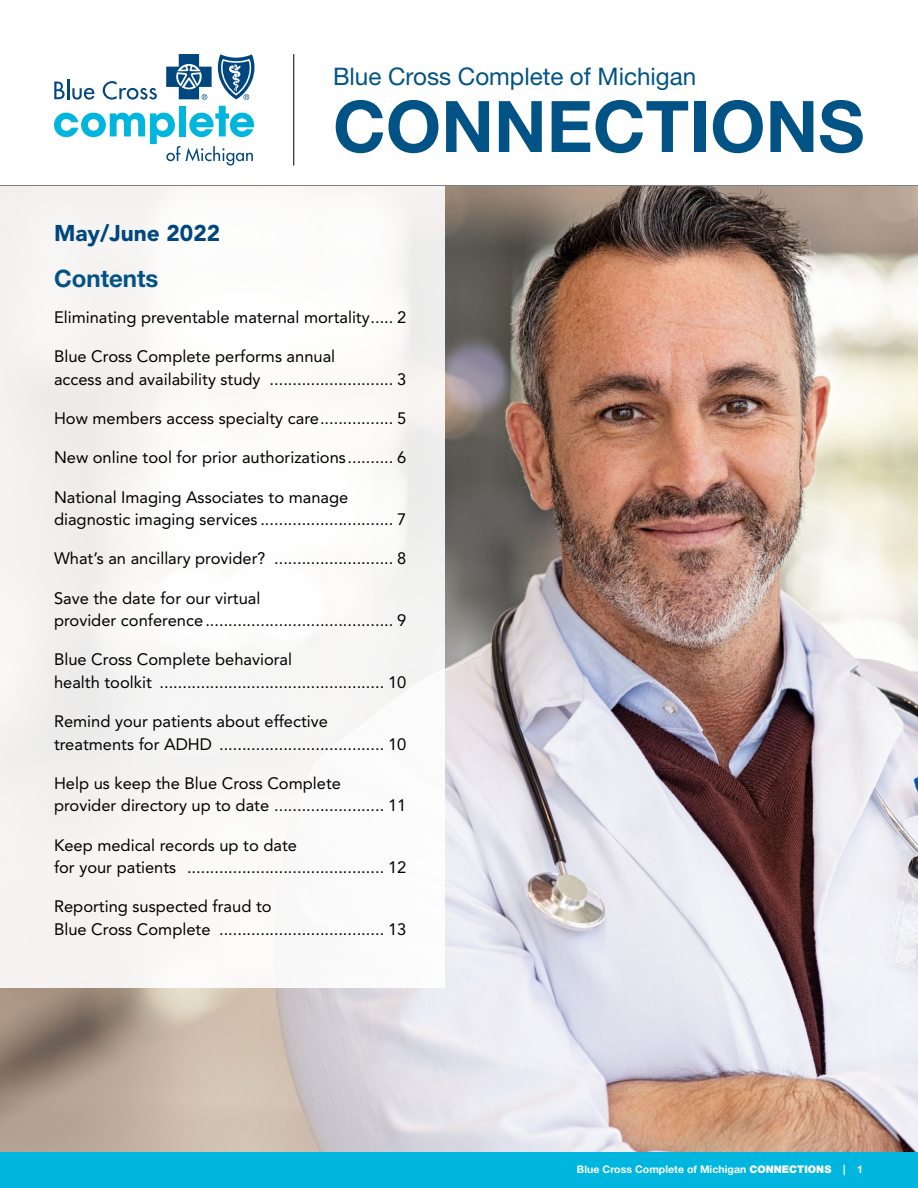
<style>
.page{position:relative;width:918px;height:1188px;background:#fff}
.page>*{position:absolute;margin:0;border:0;box-sizing:border-box;transform-origin:0 0}
.Main_header{font:700 71.25px "Helvetica Neue LT Std";color:#005384}
.Main_header-2{font:24.15px "Helvetica Neue LT Std";color:#005384}
.t1{font:700 24px "Helvetica Neue LT Std";color:#005384}
.TOC_body_text{font:900 22.65px "Avenir LT Std";color:#00467f}
.t2{font:16.5px/22.5px "Avenir LT Std";color:#000}
.t3{font:700 10.5px "Helvetica Neue LT Std";letter-spacing:.005em;color:#fff}
.s1{font-weight:900}
</style>
<div class="page">
<div style="left:0;top:1151px;width:918px;height:37px;background:#00b6de"></div>
<div style="left:179px;top:106px;width:7px;height:30px;background:#00b6de"></div>
<svg style="left:189px;top:106px;width:65px;height:31px"></svg>
<svg style="left:54px;top:113px;width:126px;height:48px"></svg>
<svg style="left:186px;top:146px;width:67px;height:20px"></svg>
<svg style="left:166px;top:54px;width:89px;height:46px"></svg>
<svg style="left:54px;top:82px;width:11px;height:17px"></svg>
<hr style="left:67px;top:79px;width:2px;height:20px;background:#00467f">
<svg style="left:72px;top:88px;width:22px;height:12px"></svg>
<svg style="left:103px;top:81px;width:54px;height:19px"></svg>
<hr style="left:294px;top:54px;width:1px;height:112px;background:#000">
<img style="left:0;top:186px;width:918px;height:965px">
<div style="left:0;top:186px;width:446px;height:802px;background:#f8f7f6"></div>
<p class="Main_header-2" style="left:333px;top:62px;width:365px">Blue Cross Complete of Michigan</p>
<p class="Main_header" style="left:333px;top:83px;width:533px">CONNECTIONS</p>
<p class="TOC_body_text" style="left:54px;top:220px;width:168px">May/June 2022</p>
<p class="t1" style="left:54px;top:264px;width:106px">Contents</p>
<p class="t2" style="left:54px;top:306px;width:354px">Eliminating preventable maternal mortality..... 2</p>
<p class="t2" style="left:54px;top:346px;width:354px">Blue Cross Complete performs annual<br>access and availability study ........................... 3</p>
<p class="t2" style="left:54px;top:407px;width:354px">How members access specialty care................ 5</p>
<p class="t2" style="left:54px;top:447px;width:354px">New online tool for prior authorizations.......... 6</p>
<p class="t2" style="left:54px;top:486px;width:354px">National Imaging Associates to manage diagnostic imaging services ............................. 7</p>
<p class="t2" style="left:54px;top:547px;width:354px">What’s an ancillary provider? .......................... 8</p>
<p class="t2" style="left:54px;top:587px;width:354px">Save the date for our virtual<br>provider conference......................................... 9</p>
<p class="t2" style="left:54px;top:648px;width:354px">Blue Cross Complete behavioral<br>health toolkit ................................................. 10</p>
<p class="t2" style="left:54px;top:710px;width:354px">Remind your patients about effective treatments for ADHD .................................... 10</p>
<p class="t2" style="left:54px;top:772px;width:354px">Help us keep the Blue Cross Complete provider directory up to date ........................ 11</p>
<p class="t2" style="left:54px;top:834px;width:354px">Keep medical records up to date<br>for your patients ........................................... 12</p>
<p class="t2" style="left:54px;top:895px;width:354px">Reporting suspected fraud to<br>Blue Cross Complete .................................... 13</p>
<p class="t3" style="left:577px;top:1163px;width:287px">Blue Cross Complete of Michigan <span class="s1">CONNECTIONS</span> | 1</p>
</div>
